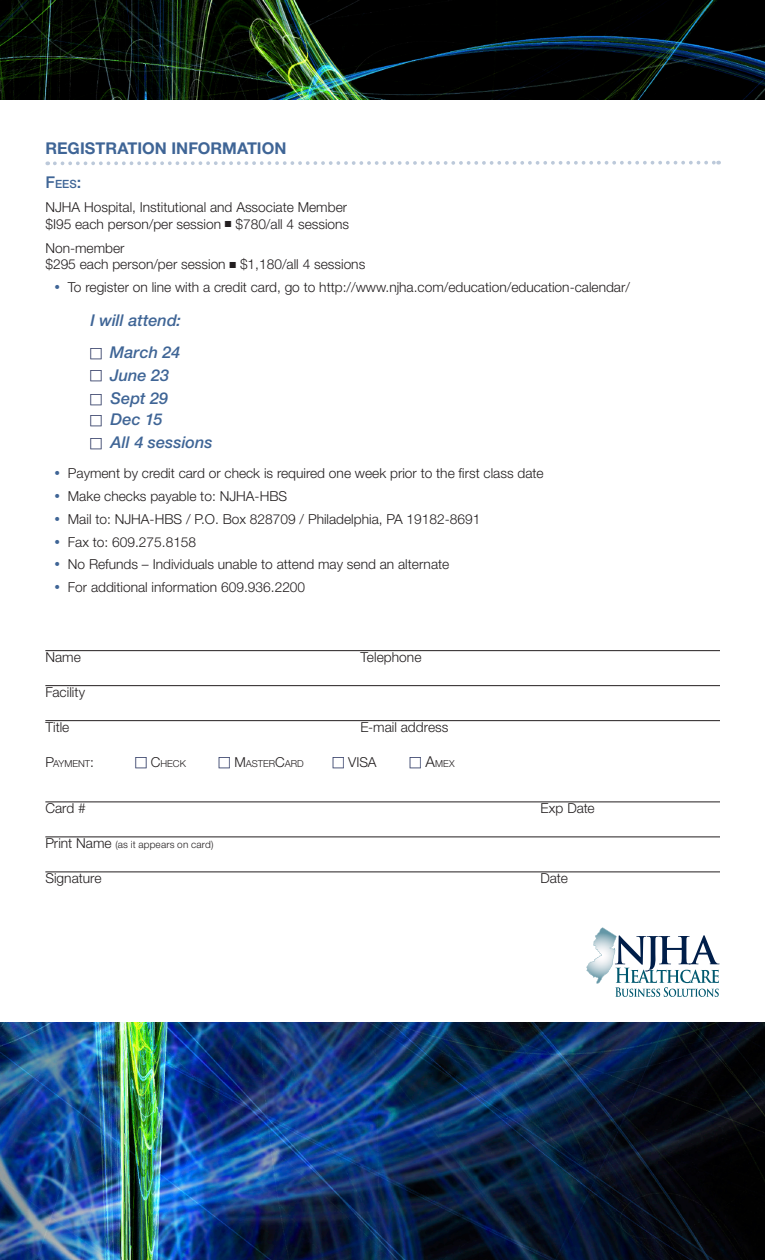
<style>
.page{position:relative;width:765px;height:1260px;background:#fff}
.page>*{position:absolute;margin:0;border:0;box-sizing:border-box;transform-origin:0 0}
.t1{font:italic 500 16.25px/23.1px "Helvetica Neue";letter-spacing:.005em;color:#3f6596}
.t2{font:700 16.25px "Helvetica Neue";color:#3f6596}
.t3{font:300 13.75px/16.5px "Helvetica Neue";color:#231f20}
.t4{font:300 13.75px "Helvetica Neue";color:#231f20}
.t5{font:500 11.38px "Helvetica Neue";color:#3f6596}
.t6{font:300 10px "Helvetica Neue";letter-spacing:.015em;color:#231f20}
.t7{font:300 9.62px "Helvetica Neue";letter-spacing:.005em;color:#231f20}
.s1{font-size:16.25px}
.s2{color:#3f6596}
.s3{font-size:13.75px}
.s4{font-size:15px}
</style>
<div class="page">
<img style="left:0;top:0;width:765px;height:1260px">
<div style="left:0;top:101px;width:765px;height:921px;background:#fff"></div>
<hr style="left:45px;top:650px;width:675px;height:1px;background:#231f20">
<hr style="left:45px;top:685px;width:675px;height:1px;background:#231f20">
<hr style="left:45px;top:720px;width:675px;height:1px;background:#231f20">
<hr style="left:45px;top:802px;width:675px;height:1px;background:#231f20">
<hr style="left:45px;top:837px;width:675px;height:1px;background:#231f20">
<hr style="left:45px;top:872px;width:675px;height:1px;background:#231f20">
<svg style="left:47px;top:160px;width:672px;height:6px"></svg>
<svg style="left:587px;top:928px;width:133px;height:69px"></svg>
<p class="t2" style="left:45px;top:138px;width:243px">REGISTRATION INFORMATION</p>
<p class="t5" style="left:45px;top:177px;width:37px"><span class="s1">F</span>EES<span class="s1">:</span></p>
<p class="t3" style="left:45px;top:199px;width:305px">NJHA Hospital, Institutional and Associate Member $I95 each person/per session ■ $780/all 4 sessions</p>
<p class="t3" style="left:45px;top:239px;width:321px">Non-member<br>$295 each person/per session ■ $1,180/all 4 sessions</p>
<p class="t3" style="left:54px;top:279px;width:577px"><span class="s2">•</span> To register on line with a credit card, go to http://www.njha.com/education/education-calendar/</p>
<p class="t1" style="left:90px;top:304px;width:92px;line-height:32.5px;text-align:right">I will attend:<br>March 24</p>
<p class="t1" style="left:110px;top:363px;width:61px">June 23<br>Sept 29</p>
<p class="t1" style="left:111px;top:408px;width:104px">Dec 15<br>All 4 sessions</p>
<p class="t3" style="left:54px;top:465px;width:491px"><span class="s2">•</span> Payment by credit card or check is required one week prior to the first class date</p>
<p class="t3" style="left:54px;top:488px;width:235px"><span class="s2">•</span> Make checks payable to: NJHA-HBS</p>
<p class="t3" style="left:54px;top:511px;width:428px"><span class="s2">•</span> Mail to: NJHA-HBS / P.O. Box 828709 / Philadelphia, PA 19182-8691</p>
<p class="t3" style="left:54px;top:533px;width:144px"><span class="s2">•</span> Fax to: 609.275.8158</p>
<p class="t3" style="left:54px;top:556px;width:397px"><span class="s2">•</span> No Refunds – Individuals unable to attend may send an alternate</p>
<p class="t3" style="left:54px;top:579px;width:253px"><span class="s2">•</span> For additional information 609.936.2200</p>
<p class="t3" style="left:45px;top:649px;width:37px">Name</p>
<p class="t3" style="left:360px;top:649px;width:63px">Telephone</p>
<p class="t3" style="left:45px;top:684px;width:41px">Facility</p>
<p class="t3" style="left:45px;top:719px;width:26px">Title</p>
<p class="t3" style="left:360px;top:719px;width:90px">E-mail address</p>
<p class="t7" style="left:45px;top:758px;width:50px"><span class="s3">P</span>AYMENT<span class="s3">:</span></p>
<p class="t7" style="left:151px;top:758px;width:37px"><span class="s3">C</span>HECK</p>
<p class="t7" style="left:234px;top:758px;width:71px"><span class="s3">M</span>ASTER<span class="s3">C</span>ARD</p>
<p class="t4" style="left:348px;top:754px;width:21px">VISA</p>
<p class="t7" style="left:425px;top:758px;width:31px"><span class="s4">A</span>MEX</p>
<p class="t3" style="left:45px;top:800px;width:42px">Card #</p>
<p class="t3" style="left:540px;top:800px;width:56px">Exp Date</p>
<p class="t6" style="left:45px;top:839px;width:170px"><span class="s3">Print Name</span> (as it appears on card)</p>
<p class="t3" style="left:45px;top:870px;width:58px">Signature</p>
<p class="t3" style="left:540px;top:870px;width:29px">Date</p>
</div>
